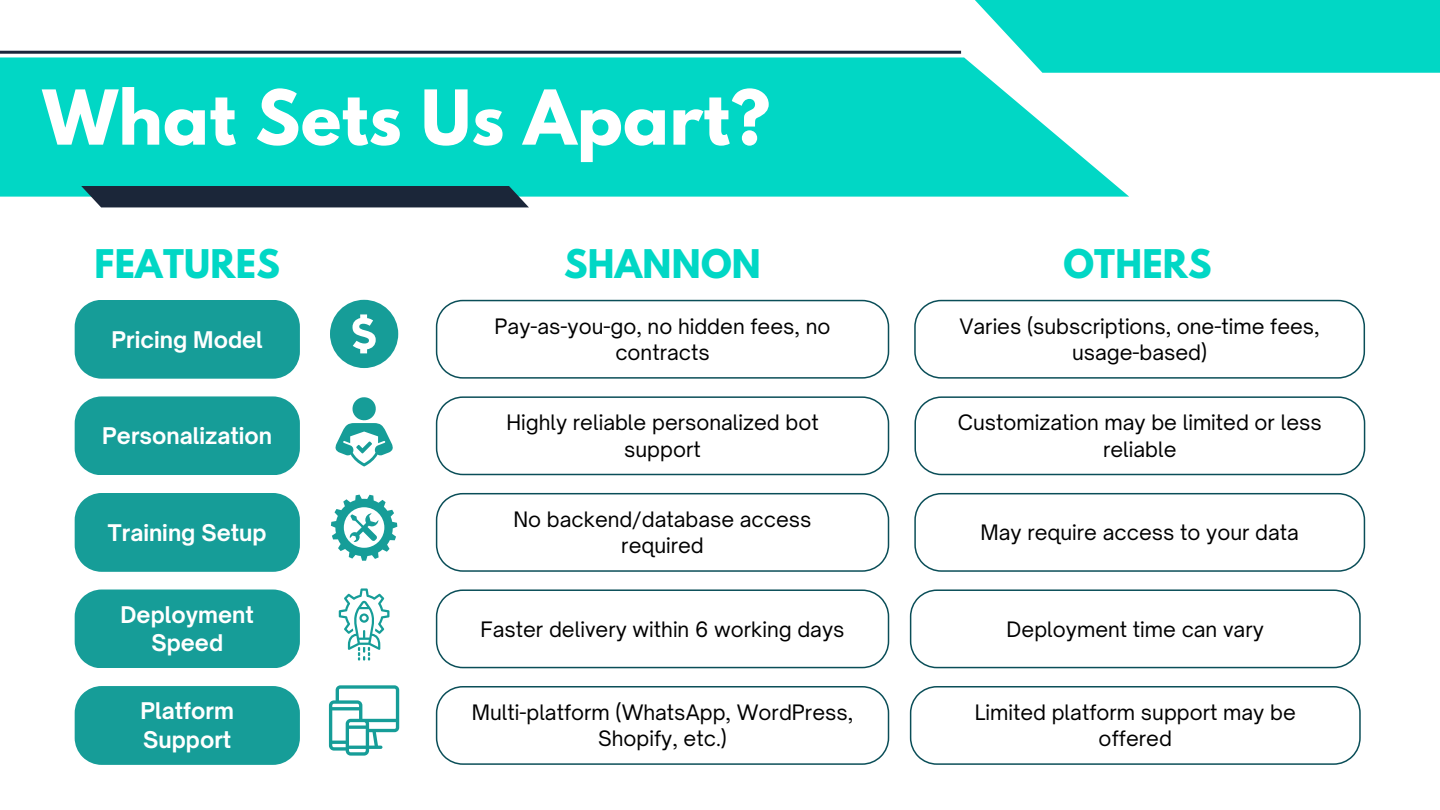
<style>
.page{position:relative;width:1440px;height:810px;background:#fff}
.page>*{position:absolute;margin:0;border:0;box-sizing:border-box;transform-origin:0 0}
.t1{font:700 67px "League Spartan";letter-spacing:.01em;color:#fff}
.t2{font:700 35px "League Spartan";letter-spacing:.01em;color:#01d7c5}
.t3{font:700 22px/28.5px "Open Sauce One";color:#fff;text-align:center}
.t4{font:20.3px/26.4px "Open Sauce One";color:#000;text-align:center}
</style>
<div class="page">
<svg style="left:0;top:57px;width:1129px;height:140px;background:#11d9c8"></svg>
<div style="left:81px;top:186px;width:448px;height:21px;background:#1b2639"></div>
<div style="left:961px;top:0;width:479px;height:73px;background:#01d7c5"></div>
<hr style="left:0;top:51px;width:961px;height:3px;background:#1b263b">
<svg style="left:330px;top:300px;width:68px;height:68px"></svg>
<svg style="left:335px;top:397px;width:58px;height:69px"></svg>
<svg style="left:331px;top:495px;width:66px;height:66px"></svg>
<svg style="left:339px;top:588px;width:50px;height:72px"></svg>
<svg style="left:329px;top:685px;width:70px;height:71px"></svg>
<svg style="left:436px;top:300px;width:453px;height:79px"></svg>
<svg style="left:436px;top:396px;width:453px;height:79px"></svg>
<svg style="left:436px;top:493px;width:453px;height:79px"></svg>
<svg style="left:436px;top:589px;width:453px;height:79px"></svg>
<svg style="left:436px;top:686px;width:453px;height:79px"></svg>
<svg style="left:914px;top:300px;width:451px;height:79px"></svg>
<svg style="left:914px;top:396px;width:451px;height:79px"></svg>
<svg style="left:914px;top:493px;width:451px;height:79px"></svg>
<svg style="left:910px;top:589px;width:451px;height:79px"></svg>
<svg style="left:910px;top:686px;width:451px;height:79px"></svg>
<div style="left:75px;top:300px;width:225px;height:79px;background:#169d98"></div>
<div style="left:75px;top:396px;width:225px;height:79px;background:#169d98"></div>
<div style="left:75px;top:493px;width:225px;height:79px;background:#169d98"></div>
<div style="left:75px;top:590px;width:225px;height:78px;background:#169d98"></div>
<div style="left:75px;top:686px;width:225px;height:79px;background:#169d98"></div>
<h1 class="t1" style="left:43px;top:84px;width:729px">What Sets Us Apart?</h1>
<h3 class="t2" style="left:95px;top:247px;width:187px">FEATURES</h3>
<h2 class="t2" style="left:564px;top:247px;width:198px">SHANNON</h2>
<h3 class="t2" style="left:1063px;top:247px;width:150px">OTHERS</h3>
<h3 class="t4" style="left:495px;top:313px;width:337px">Pay-as-you-go, no hidden fees, no contracts</h3>
<p class="t4" style="left:959px;top:313px;width:362px">Varies (subscriptions, one-time fees, usage-based)</p>
<p class="t3" style="left:112px;top:325px;width:153px">Pricing Model</p>
<p class="t3" style="left:102px;top:421px;width:171px">Personalization</p>
<p class="t3" style="left:108px;top:518px;width:160px">Training Setup</p>
<p class="t3" style="left:121px;top:600px;width:135px">Deployment<br>Speed</p>
<h2 class="t3" style="left:140px;top:697px;width:95px;text-align:left">Platform<br>Support</h2>
<h3 class="t4" style="left:506px;top:409px;width:314px">Highly reliable personalized bot support</h3>
<h3 class="t4" style="left:513px;top:506px;width:300px">No backend/database access required</h3>
<p class="t4" style="left:481px;top:616px;width:365px">Faster delivery within 6 working days</p>
<p class="t4" style="left:472px;top:699px;width:383px">Multi-platform (WhatsApp, WordPress,<br>Shopify, etc.)</p>
<p class="t4" style="left:958px;top:409px;width:365px">Customization may be limited or less reliable</p>
<p class="t4" style="left:981px;top:519px;width:320px">May require access to your data</p>
<h2 class="t4" style="left:1007px;top:616px;width:259px">Deployment time can vary</h2>
<p class="t4" style="left:975px;top:699px;width:323px">Limited platform support may be offered</p>
</div>
